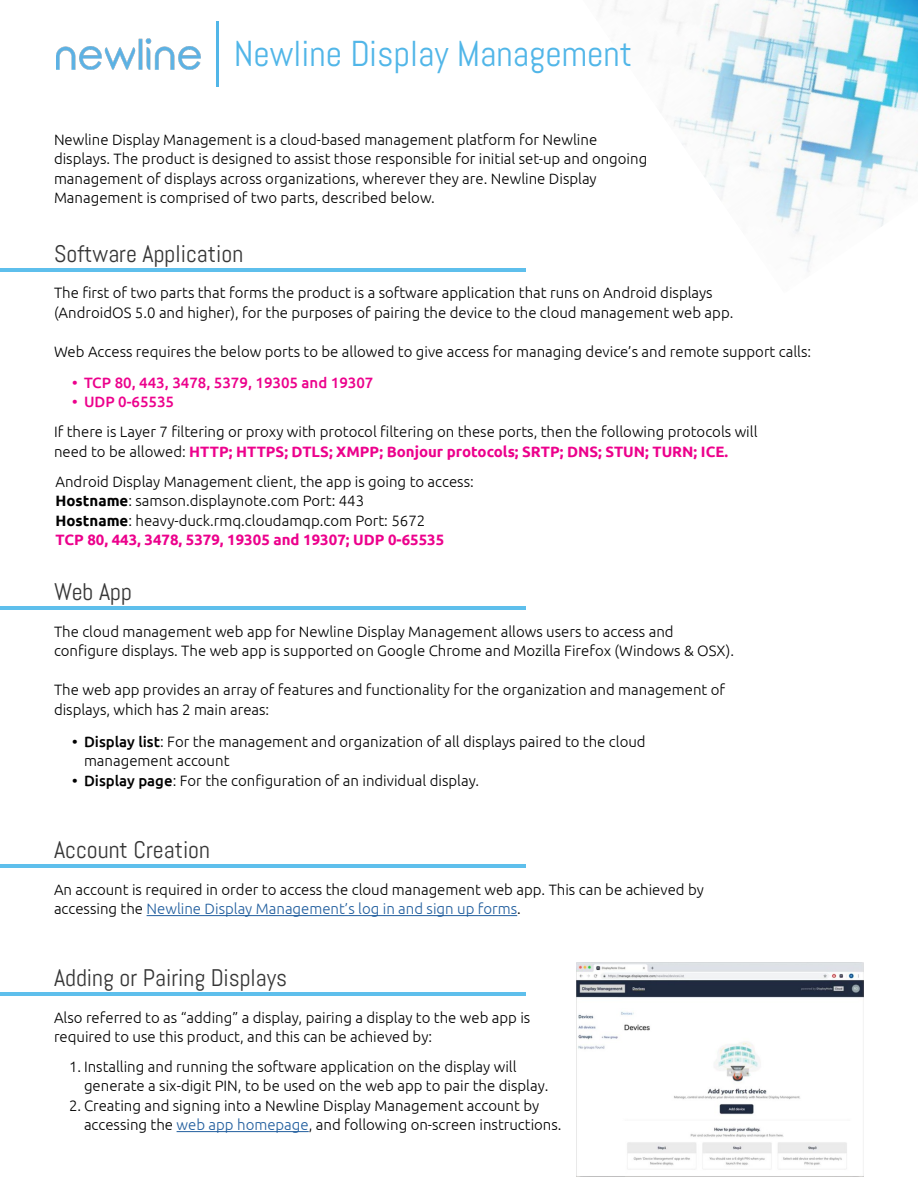
<style>
.page{position:relative;width:918px;height:1188px;background:#fff}
.page>*{position:absolute;margin:0;border:0;box-sizing:border-box;transform-origin:0 0}
.t1{font:36px "Abel";color:#51b6e8}
.t2{font:24px "Abel";color:#363636}
.t3{font:300 15px/19.5px "Ubuntu";color:#000}
.t4{font:500 15px "Ubuntu";color:#ec008c}
.s1{font-weight:700;color:#ec008c}
.s2{font-weight:700}
.s3{font-weight:500}
.s4{color:#215e9e}
</style>
<div class="page">
<img style="left:614px;top:0;width:304px;height:272px">
<img style="left:56px;top:38px;width:145px;height:32px">
<hr style="left:0;top:268px;width:525px;height:3px;background:#5ebfec">
<hr style="left:217px;top:21px;width:2px;height:66px;background:#51b6e8">
<hr style="left:0;top:607px;width:525px;height:3px;background:#5ebfec">
<hr style="left:0;top:864px;width:525px;height:3px;background:#5ebfec">
<hr style="left:147px;top:915px;width:370px;height:1px;background:#215e9e">
<hr style="left:0;top:992px;width:525px;height:4px;background:#5ebfec">
<hr style="left:177px;top:1131px;width:132px;height:1px;background:#215e9e">
<img style="left:577px;top:962px;width:287px;height:214px">
<h1 class="t1" style="left:234px;top:30px;width:400px">Newline Display Management</h1>
<p class="t3" style="left:54px;top:129px;width:595px">Newline Display Management is a cloud-based management platform for Newline displays. The product is designed to assist those responsible for initial set-up and ongoing management of displays across organizations, wherever they are. Newline Display Management is comprised of two parts, described below.</p>
<h2 class="t2" style="left:54px;top:238px;width:191px">Software Application</h2>
<p class="t3" style="left:54px;top:283px;width:681px">The first of two parts that forms the product is a software application that runs on Android displays (AndroidOS 5.0 and higher), for the purposes of pairing the device to the cloud management web app.</p>
<p class="t3" style="left:54px;top:341px;width:759px">Web Access requires the below ports to be allowed to give access for managing device’s and remote support calls:</p>
<p class="t4" style="left:72px;top:373px;width:303px">• TCP 80, 443, 3478, 5379, 19305 and 19307</p>
<p class="t4" style="left:72px;top:392px;width:104px">• UDP 0-65535</p>
<p class="t3" style="left:54px;top:422px;width:705px">If there is Layer 7 filtering or proxy with protocol filtering on these ports, then the following protocols will need to be allowed: <span class="s1">HTTP; HTTPS; DTLS; XMPP; Bonjour protocols; SRTP; DNS; STUN; TURN; ICE.</span></p>
<p class="t3" style="left:56px;top:471px;width:420px">Android Display Management client, the app is going to access:<br><span class="s2">Hostname</span>: samson.displaynote.com Port: 443<br><span class="s2">Hostname</span>: heavy-duck.rmq.cloudamqp.com Port: 5672<br><span class="s1">TCP 80, 443, 3478, 5379, 19305 and 19307; UDP 0-65535</span></p>
<h2 class="t2" style="left:54px;top:577px;width:79px">Web App</h2>
<p class="t3" style="left:54px;top:621px;width:682px">The cloud management web app for Newline Display Management allows users to access and configure displays. The web app is supported on Google Chrome and Mozilla Firefox (Windows &amp; OSX).</p>
<p class="t3" style="left:54px;top:680px;width:673px">The web app provides an array of features and functionality for the organization and management of displays, which has 2 main areas:</p>
<p class="t3" style="left:84px;top:731px;width:563px;text-indent:-12px"><span class="s3">• Display list</span>: For the management and organization of all displays paired to the cloud management account</p>
<p class="t3" style="left:72px;top:770px;width:409px"><span class="s3">• Display page</span>: For the configuration of an individual display.</p>
<h2 class="t2" style="left:54px;top:834px;width:158px">Account Creation</h2>
<p class="t3" style="left:54px;top:879px;width:651px">An account is required in order to access the cloud management web app. This can be achieved by accessing the <span class="s4">Newline Display Management’s log in and sign up forms</span>.</p>
<h2 class="t2" style="left:54px;top:962px;width:235px">Adding or Pairing Displays</h2>
<p class="t3" style="left:54px;top:1007px;width:478px">Also referred to as “adding” a display, pairing a display to the web app is required to use this product, and this can be achieved by:</p>
<p class="t3" style="left:84px;top:1056px;width:466px;text-indent:-15px">1. Installing and running the software application on the display will generate a six-digit PIN, to be used on the web app to pair the display.</p>
<p class="t3" style="left:84px;top:1095px;width:479px;text-indent:-15px">2. Creating and signing into a Newline Display Management account by accessing the <span class="s4">web app homepage</span>, and following on-screen instructions.</p>
</div>
